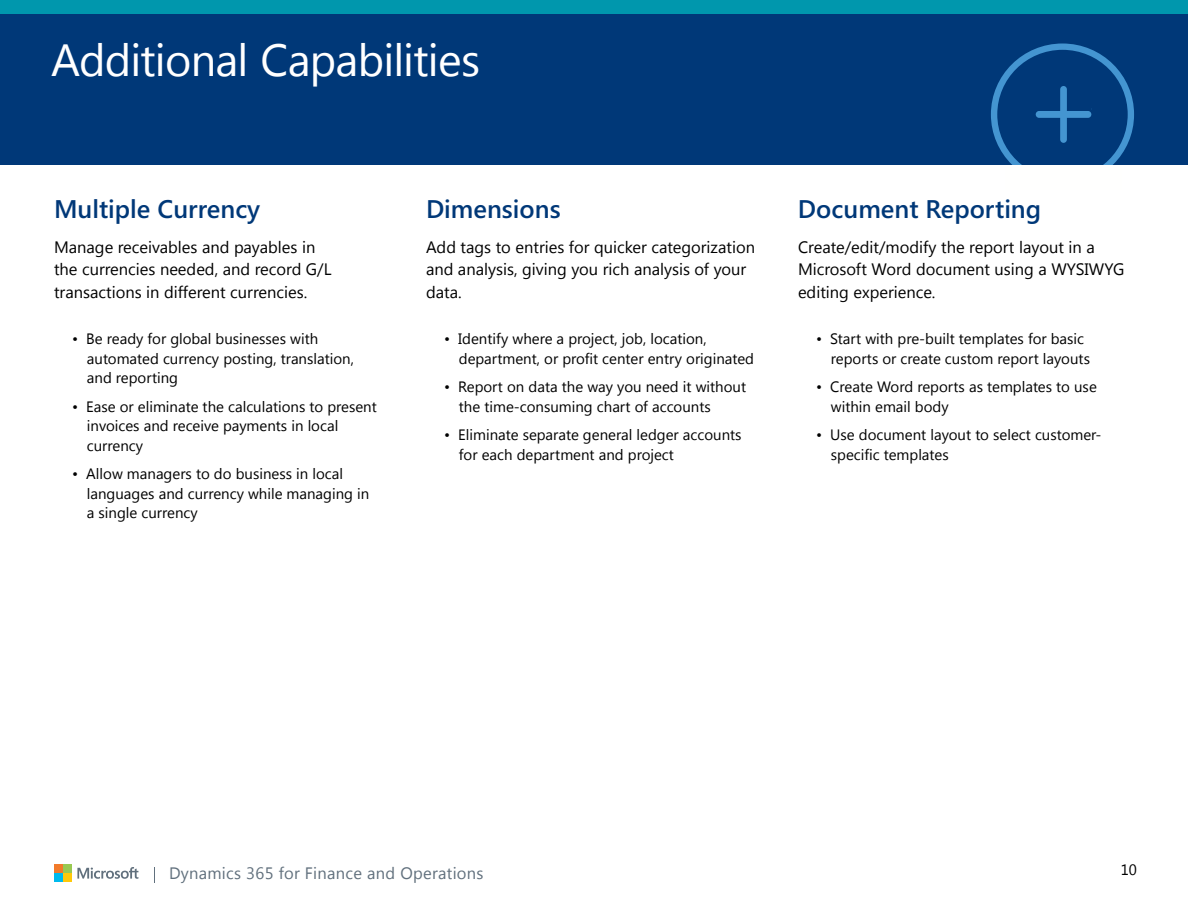
<style>
.page{position:relative;width:1188px;height:918px;background:#fff}
.page>*{position:absolute;margin:0;border:0;box-sizing:border-box;transform-origin:0 0}
.t1{font:45px "Segoe UI";letter-spacing:-.015em;color:#fff}
.t2{font:600 25.5px "Segoe UI";color:#003878}
.t3{font:16.5px/22.5px "Segoe UI";color:#000101}
.t4{font:16.5px "Segoe UI";letter-spacing:.02em;color:#61707d}
.t5{font:15px/19.5px "Segoe UI";color:#000101}
.t6{font:15px "Segoe UI";color:#000}
</style>
<div class="page">
<div style="left:0;top:0;width:1188px;height:165px;background:#003878"></div>
<div style="left:0;top:0;width:1188px;height:14px;background:#0097ad"></div>
<svg style="left:991px;top:43px;width:143px;height:122px"></svg>
<svg style="left:77px;top:867px;width:61px;height:12px"></svg>
<div style="left:54px;top:864px;width:9px;height:9px;background:#f27a2b"></div>
<div style="left:63px;top:864px;width:9px;height:9px;background:#99c952"></div>
<div style="left:54px;top:874px;width:9px;height:8px;background:#00baed"></div>
<div style="left:63px;top:874px;width:9px;height:8px;background:#ffc90a"></div>
<svg style="left:154px;top:867px;width:1px;height:15px"></svg>
<h1 class="t1" style="left:51px;top:29px;width:431px">Additional Capabilities</h1>
<h2 class="t2" style="left:54px;top:191px;width:208px">Multiple Currency</h2>
<p class="t3" style="left:54px;top:235px;width:279px">Manage receivables and payables in the currencies needed, and record G/L transactions in different currencies.</p>
<p class="t5" style="left:87px;top:329px;width:269px;text-indent:-15px">• Be ready for global businesses with automated currency posting, translation, and reporting</p>
<p class="t5" style="left:87px;top:396px;width:291px;text-indent:-15px">• Ease or eliminate the calculations to present invoices and receive payments in local currency</p>
<p class="t5" style="left:87px;top:464px;width:284px;text-indent:-15px">• Allow managers to do business in local languages and currency while managing in a single currency</p>
<h2 class="t2" style="left:426px;top:191px;width:136px">Dimensions</h2>
<p class="t3" style="left:426px;top:235px;width:331px">Add tags to entries for quicker categorization and analysis, giving you rich analysis of your data.</p>
<p class="t5" style="left:459px;top:329px;width:297px;text-indent:-15px">• Identify where a project, job, location, department, or profit center entry originated</p>
<p class="t5" style="left:459px;top:377px;width:289px;text-indent:-15px">• Report on data the way you need it without the time-consuming chart of accounts</p>
<p class="t5" style="left:459px;top:425px;width:284px;text-indent:-15px">• Eliminate separate general ledger accounts for each department and project</p>
<h2 class="t2" style="left:798px;top:191px;width:245px">Document Reporting</h2>
<p class="t3" style="left:798px;top:235px;width:328px">Create/edit/modify the report layout in a<br>Microsoft Word document using a WYSIWYG editing experience.</p>
<p class="t5" style="left:831px;top:329px;width:261px;text-indent:-15px">• Start with pre-built templates for basic reports or create custom report layouts</p>
<p class="t5" style="left:831px;top:377px;width:267px;text-indent:-15px">• Create Word reports as templates to use within email body</p>
<p class="t5" style="left:831px;top:425px;width:272px;text-indent:-15px">• Use document layout to select customer&shy;specific templates</p>
<p class="t4" style="left:169px;top:862px;width:316px">Dynamics 365 for Finance and Operations</p>
<p class="t6" style="left:1121px;top:859px;width:18px">10</p>
</div>
